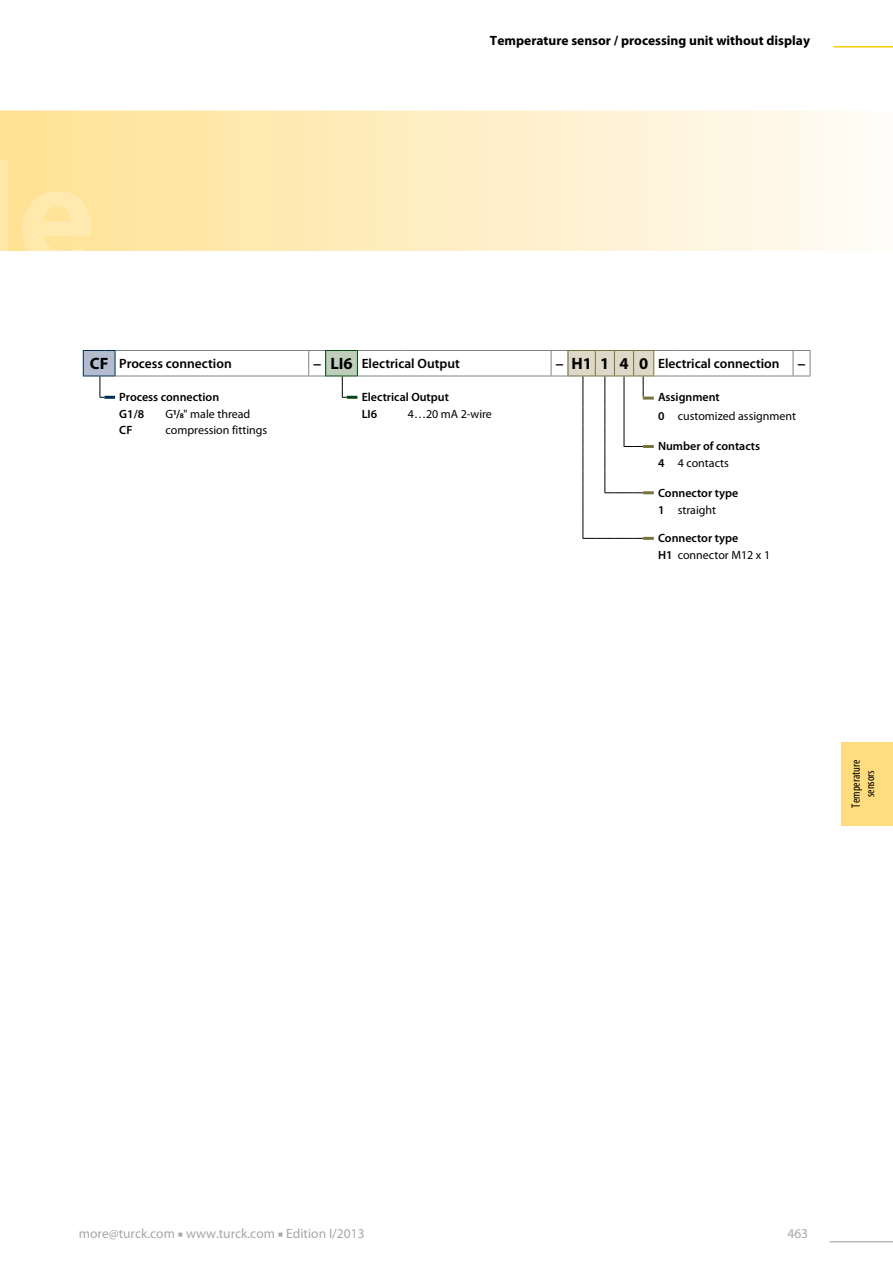
<style>
.page{position:relative;width:893px;height:1263px;background:#fff}
.page>*{position:absolute;margin:0;border:0;box-sizing:border-box;transform-origin:0 0}
.t1{font:600 16.5px "Myriad Pro";color:#000}
.t2{font:600 13.5px "Myriad Pro";color:#000}
.t3{font:700 13.5px "Myriad Pro";color:#000}
.t4{font:13.5px "Myriad Pro";color:#a5a7aa}
.t5{font:600 12px/17px "Myriad Pro";color:#000}
.t6{font:12px/18.6px "Myriad Pro";color:#000}
.t7{font:condensed 12px/14.4px "Myriad Pro";color:#000;text-align:center}
.s1{font-weight:700;font-size:16.5px}
.s2{font-weight:600}
.s3{font-size:16.5px}
.s4{font-weight:400}
.s5{font-family:"Minion Pro"}
</style>
<div class="page">
<hr style="left:829px;top:1241px;width:64px;height:1px;background:#a5a7aa">
<div style="left:842px;top:742px;width:51px;height:83px;background:#ffdd7e"></div>
<svg style="left:0;top:111px;width:857px;height:140px;background:#ffeec5"></svg>
<img style="left:0;top:160px;width:91px;height:91px">
<hr style="left:833px;top:46px;width:60px;height:2px;background:#ffcb05">
<hr style="left:115px;top:350px;width:46px;height:1px;background:#808285">
<hr style="left:161px;top:350px;width:148px;height:1px;background:#808285">
<hr style="left:115px;top:376px;width:46px;height:1px;background:#808285">
<hr style="left:161px;top:376px;width:148px;height:1px;background:#808285">
<svg style="left:83px;top:350px;width:33px;height:49px"></svg>
<hr style="left:358px;top:350px;width:46px;height:1px;background:#808285">
<hr style="left:404px;top:350px;width:147px;height:1px;background:#808285">
<hr style="left:358px;top:376px;width:46px;height:1px;background:#808285">
<hr style="left:404px;top:376px;width:147px;height:1px;background:#808285">
<svg style="left:308px;top:350px;width:50px;height:49px"></svg>
<hr style="left:673px;top:350px;width:120px;height:1px;background:#808285">
<hr style="left:673px;top:376px;width:120px;height:1px;background:#808285">
<svg style="left:793px;top:350px;width:18px;height:27px"></svg>
<svg style="left:551px;top:350px;width:122px;height:190px"></svg>
<p class="t3" style="left:490px;top:32px;width:322px">Temperature sensor / processing unit without display</p>
<p class="t2" style="left:90px;top:355px;width:143px"><span class="s1">CF</span> Process connection</p>
<h1 class="t1" style="left:313px;top:353px;width:10px">–</h1>
<p class="t5" style="left:119px;top:388px;width:101px">Process connection<br>G1/8</p>
<p class="t6" style="left:165px;top:405px;width:86px">G<span class="s2">1/8</span>" male thread</p>
<p class="t5" style="left:119px;top:421px;width:15px">CF</p>
<p class="t6" style="left:165px;top:420px;width:103px">compression fittings</p>
<p class="t2" style="left:330px;top:355px;width:131px"><span class="s1">LI6</span> Electrical Output</p>
<h1 class="t1" style="left:555px;top:353px;width:10px">–</h1>
<p class="t5" style="left:362px;top:388px;width:89px">Electrical Output<br>LI6</p>
<p class="t6" style="left:408px;top:405px;width:86px">4…20 mA 2-wire</p>
<p class="t2" style="left:571px;top:355px;width:236px"><span class="s1">H1 1 4 0</span> Electrical connection <span class="s3">–</span></p>
<p class="t6" style="left:658px;top:388px;width:140px"><span class="s2">Assignment<br>0</span> customized assignment</p>
<p class="t5" style="left:658px;top:436px;width:104px;line-height:17.4px">Number of contacts<br>4 <span class="s4">4 contacts</span></p>
<p class="t5" style="left:658px;top:484px;width:82px">Connector type<br>1 <span class="s4">straight</span></p>
<p class="t5" style="left:658px;top:529px;width:114px">Connector type<br>H1 <span class="s4">connector M12 x 1</span></p>
<p class="t7" style="left:848px;top:807px;width:49px;rotate:-90deg">Temperature sensors</p>
<p class="t4" style="left:79px;top:1225px;width:287px">more@turck.com <span class="s5">■</span> www.turck.com <span class="s5">■</span> Edition I/2013</p>
<p class="t4" style="left:787px;top:1225px;width:22px">463</p>
</div>
